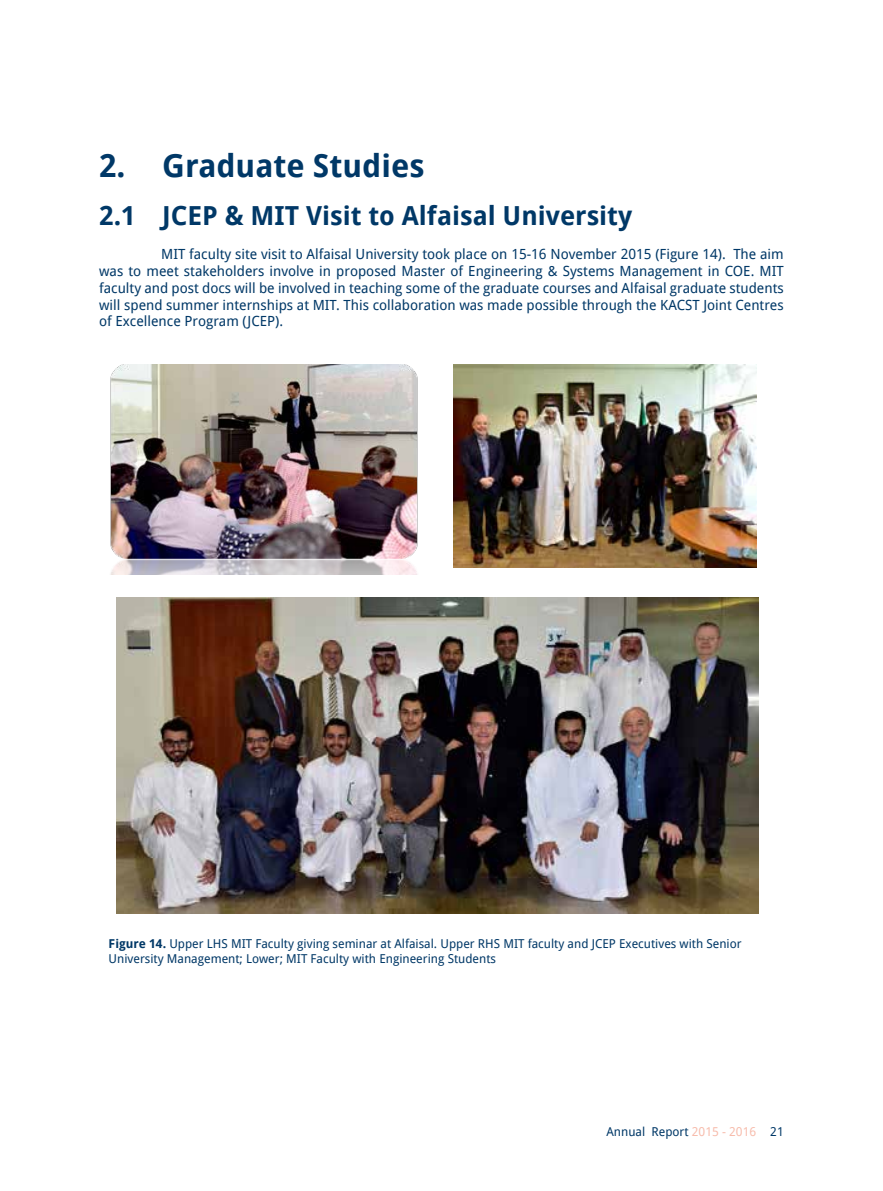
<style>
.page{position:relative;width:883px;height:1191px;background:#fff}
.page>*{position:absolute;margin:0;border:0;box-sizing:border-box;transform-origin:0 0}
.t1{font:700 31.5px "Droid Sans";color:#003867}
.t2{font:700 26.25px "Droid Sans";color:#003867}
.t3{font:14px/16.8px "Droid Sans";color:#003867;text-align:justify}
.t4{font:12.25px/14.7px "Droid Sans";color:#003867}
.s1{font-weight:700}
.s2{color:#f7bcac}
</style>
<div class="page">
<img style="left:110px;top:365px;width:308px;height:210px">
<img style="left:454px;top:365px;width:303px;height:202px">
<img style="left:117px;top:598px;width:642px;height:315px">
<h1 class="t1" style="left:99px;top:143px;width:327px">2. Graduate Studies</h1>
<h2 class="t2" style="left:99px;top:197px;width:535px">2.1 JCEP &amp; MIT Visit to Alfaisal University</h2>
<p class="t3" style="left:99px;top:245px;width:686px;text-indent:62px">MIT faculty site visit to Alfaisal University took place on 15-16 November 2015 (Figure 14). The aim was to meet stakeholders involve in proposed Master of Engineering &amp; Systems Management in COE. MIT faculty and post docs will be involved in teaching some of the graduate courses and Alfaisal graduate students will spend summer internships at MIT. This collaboration was made possible through the KACST Joint Centres of Excellence Program (JCEP).</p>
<p class="t4" style="left:109px;top:936px;width:635px"><span class="s1">Figure 14.</span> Upper LHS MIT Faculty giving seminar at Alfaisal. Upper RHS MIT faculty and JCEP Executives with Senior<br>University Management; Lower; MIT Faculty with Engineering Students</p>
<p class="t4" style="left:606px;top:1123px;width:179px">Annual Report <span class="s2">2015 - 2016</span> 21</p>
</div>
